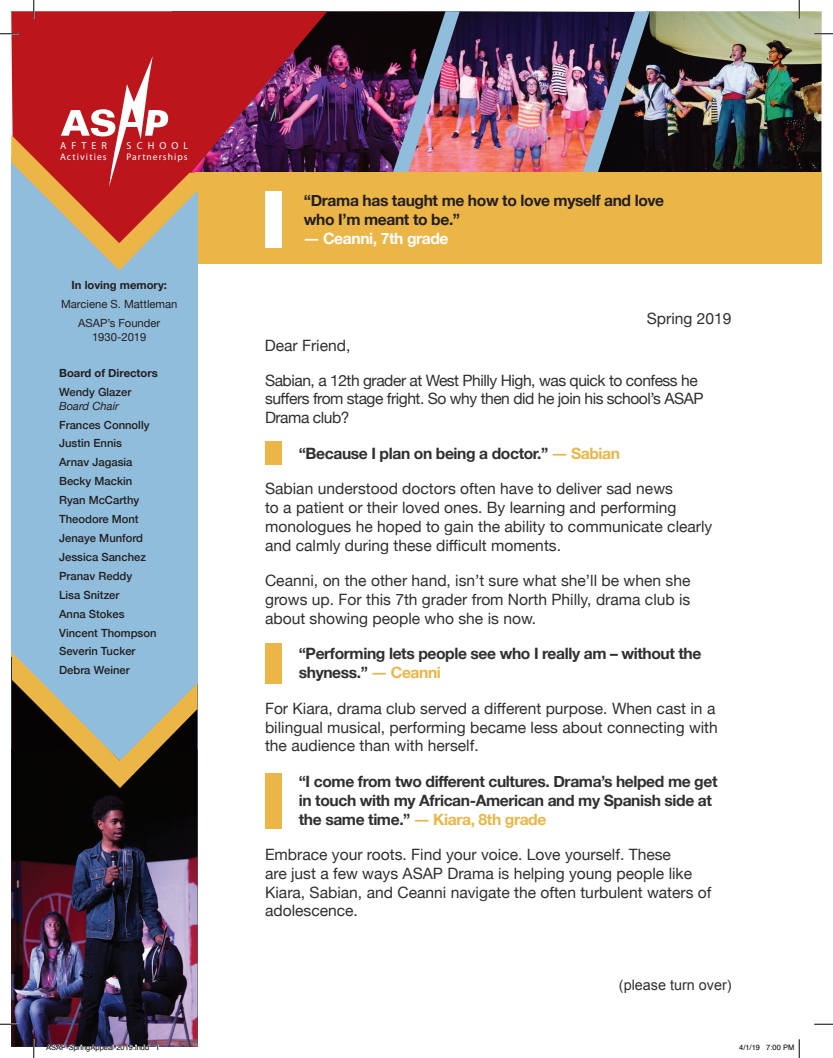
<style>
.page{position:relative;width:833px;height:1058px;background:#fff}
.page>*{position:absolute;margin:0;border:0;box-sizing:border-box;transform-origin:0 0}
.t1{font:15.62px/18.8px "Helvetica Neue";color:#312f30}
.t2{font:700 15.62px/18.8px "Helvetica Neue";letter-spacing:-.025em;color:#312f30}
.t3{font:15.62px/18.8px "Helvetica Neue";letter-spacing:-.03em;color:#312f30}
.t4{font:700 15.62px/18.8px "Helvetica Neue";letter-spacing:-.025em;color:#231f20}
.t5{font:700 15.62px "Helvetica Neue";letter-spacing:-.025em;color:#fff}
.t6{font:14.38px "Arial";color:#312f30}
.t7{font:500 11.25px/18.9px "Helvetica Neue";color:#231f20}
.t8{font:11.25px/19.1px "Helvetica Neue";color:#231f20;text-align:center}
.t9{font:700 11.25px "Helvetica Neue";color:#231f20}
.t10{font:italic 11.25px "Helvetica Neue";color:#231f20}
.t11{font:10.12px "Myriad";letter-spacing:.5em;color:#fff}
.t12{font:9.5px "Myriad";letter-spacing:.11em;color:#fff}
.t13{font:7.5px "Helvetica";color:#000}
.s1{color:#ebb647}
</style>
<div class="page">
<img style="left:460px;top:11px;width:122px;height:162px">
<div style="left:196px;top:187px;width:625px;height:77px;background:#ebb647"></div>
<div style="left:11px;top:156px;width:186px;height:890px;background:#91bddc"></div>
<img style="left:327px;top:11px;width:66px;height:162px">
<img style="left:649px;top:11px;width:172px;height:162px">
<svg style="left:11px;top:11px;width:316px;height:245px;fill:#bc151c"></svg>
<img style="left:582px;top:11px;width:67px;height:162px">
<img style="left:393px;top:11px;width:67px;height:162px">
<div style="left:195px;top:173px;width:626px;height:19px;background:#ebb647"></div>
<img style="left:11px;top:749px;width:186px;height:297px">
<svg style="left:12px;top:652px;width:185px;height:136px"></svg>
<svg style="left:11px;top:56px;width:185px;height:214px"></svg>
<div style="left:265px;top:191px;width:17px;height:57px;background:#fff"></div>
<div style="left:265px;top:440px;width:17px;height:24px;background:#ebb647"></div>
<div style="left:265px;top:644px;width:17px;height:40px;background:#ebb647"></div>
<div style="left:265px;top:773px;width:17px;height:55px;background:#ebb647"></div>
<svg style="left:0;top:33px;width:19px;height:2px"></svg>
<svg style="left:814px;top:33px;width:19px;height:2px"></svg>
<svg style="left:0;top:1023px;width:19px;height:2px"></svg>
<svg style="left:814px;top:1023px;width:19px;height:2px"></svg>
<svg style="left:33px;top:0;width:2px;height:19px"></svg>
<svg style="left:33px;top:1039px;width:2px;height:19px"></svg>
<svg style="left:798px;top:0;width:2px;height:19px"></svg>
<svg style="left:46px;top:1044px;width:103px;height:3px"></svg>
<svg style="left:798px;top:1039px;width:2px;height:19px"></svg>
<p class="t11" style="left:60px;top:140px;width:48px">AFTER</p>
<p class="t11" style="left:127px;top:140px;width:63px">SCHOOL</p>
<p class="t12" style="left:60px;top:152px;width:48px">Activities</p>
<p class="t12" style="left:126px;top:152px;width:63px">Partnerships</p>
<p class="t9" style="left:72px;top:276px;width:97px">In loving memory:</p>
<p class="t8" style="left:61px;top:295px;width:118px">Marciene S. Mattleman<br>ASAP’s Founder</p>
<p class="t8" style="left:92px;top:328px;width:56px">1930-2019</p>
<p class="t9" style="left:59px;top:364px;width:100px">Board of Directors</p>
<p class="t7" style="left:59px;top:382px;width:74px">Wendy Glazer</p>
<p class="t10" style="left:59px;top:397px;width:61px">Board Chair</p>
<p class="t7" style="left:59px;top:414px;width:99px">Frances Connolly<br>Justin Ennis<br>Arnav Jagasia<br>Becky Mackin<br>Ryan McCarthy<br>Theodore Mont<br>Jenaye Munford<br>Jessica Sanchez<br>Pranav Reddy<br>Lisa Snitzer<br>Anna Stokes<br>Vincent Thompson<br>Severin Tucker<br>Debra Weiner</p>
<p class="t4" style="left:304px;top:192px;width:362px">“Drama has taught me how to love myself and love who I’m meant to be.”</p>
<p class="t5" style="left:304px;top:226px;width:146px">― Ceanni, 7th grade</p>
<p class="t1" style="left:265px;top:337px;width:87px">Dear Friend,</p>
<p class="t1" style="left:646px;top:310px;width:86px">Spring 2019</p>
<p class="t3" style="left:265px;top:371px;width:440px">Sabian, a 12th grader at West Philly High, was quick to confess he suffers from stage fright. So why then did he join his school’s ASAP<br>Drama club?</p>
<p class="t2" style="left:299px;top:444px;width:323px">“Because I plan on being a doctor.” <span class="s1">― Sabian</span></p>
<p class="t1" style="left:265px;top:480px;width:449px">Sabian understood doctors often have to deliver sad news<br>to a patient or their loved ones. By learning and performing monologues he hoped to gain the ability to communicate clearly and calmly during these difficult moments.</p>
<p class="t1" style="left:265px;top:572px;width:427px;text-align:justify">Ceanni, on the other hand, isn’t sure what she’ll be when she grows up. For this 7th grader from North Philly, drama club is about showing people who she is now.</p>
<p class="t2" style="left:299px;top:645px;width:404px">“Performing lets people see who I really am – without the shyness.” <span class="s1">― Ceanni</span></p>
<p class="t1" style="left:265px;top:700px;width:454px">For Kiara, drama club served a different purpose. When cast in a bilingual musical, performing became less about connecting with the audience than with herself.</p>
<p class="t2" style="left:299px;top:772px;width:420px">“I come from two different cultures. Drama’s helped me get in touch with my African-American and my Spanish side at the same time.” <span class="s1">― Kiara, 8th grade</span></p>
<p class="t1" style="left:265px;top:846px;width:448px">Embrace your roots. Find your voice. Love yourself. These<br>are just a few ways ASAP Drama is helping young people like Kiara, Sabian, and Ceanni navigate the often turbulent waters of adolescence.</p>
<p class="t6" style="left:619px;top:975px;width:114px">(please turn over)</p>
<p class="t13" style="left:46px;top:1042px;width:115px">ASAP-SpringAppeal-2019.indd 1</p>
<p class="t13" style="left:739px;top:1042px;width:57px">4/1/19 7:00 PM</p>
</div>
